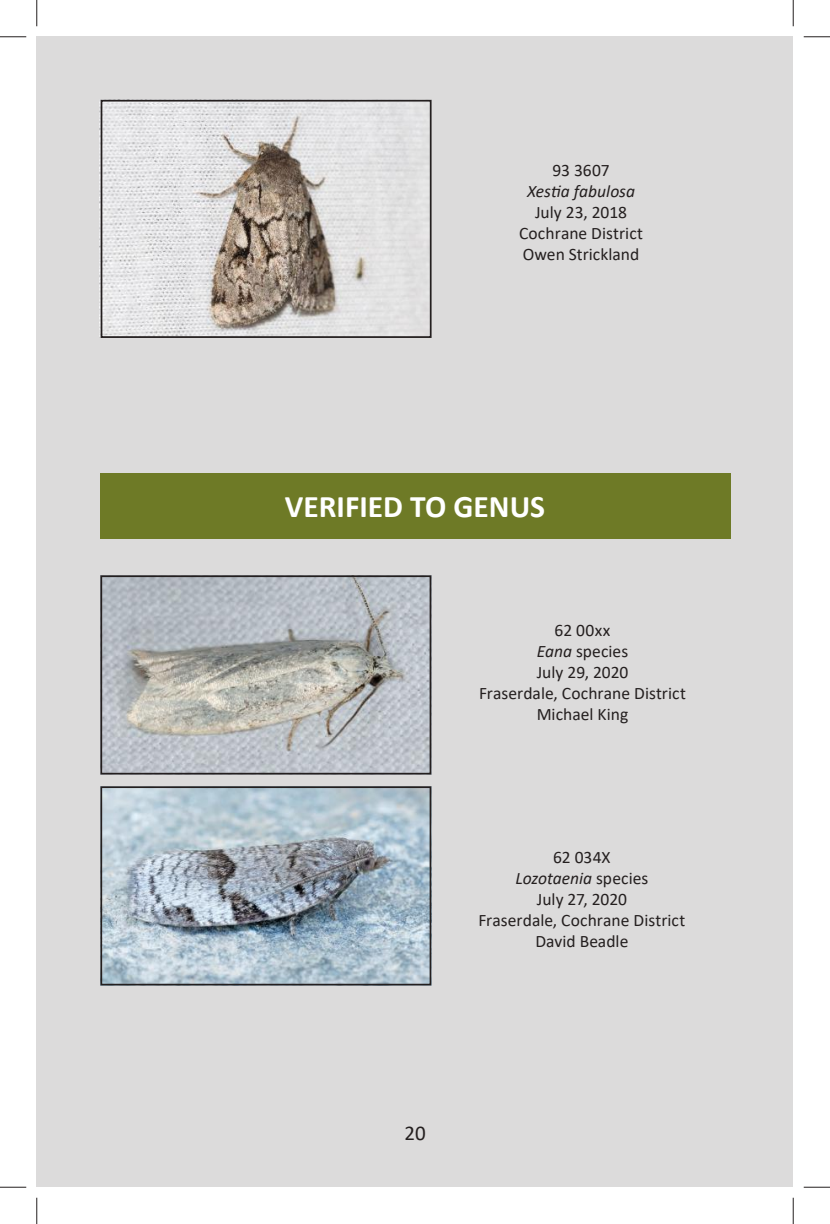
<style>
.page{position:relative;width:830px;height:1224px;background:#fff}
.page>*{position:absolute;margin:0;border:0;box-sizing:border-box;transform-origin:0 0}
.t1{font:700 31.5px "Calibri";color:#fff}
.t2{font:21px "Calibri";color:#241f1f}
.t3{font:17.5px/21px "Calibri";letter-spacing:.005em;color:#241f1f;text-align:center}
.t4{font:italic 17.5px "Calibri";color:#241f1f}
.s1{font-style:italic}
</style>
<div class="page">
<div style="left:37px;top:37px;width:756px;height:1149px;background:#dcdbdb"></div>
<div style="left:100px;top:473px;width:630px;height:66px;background:#6e7a26"></div>
<img style="left:103px;top:578px;width:325px;height:193px">
<div style="left:100px;top:575px;width:331px;height:199px;border:2px solid #241f1f"></div>
<img style="left:103px;top:789px;width:325px;height:193px">
<div style="left:100px;top:786px;width:331px;height:199px;border:2px solid #241f1f"></div>
<img style="left:100px;top:100px;width:328px;height:238px">
<div style="left:101px;top:100px;width:330px;height:238px;border:2px solid #241f1f"></div>
<svg style="left:0;top:36px;width:26px;height:1px"></svg>
<svg style="left:803px;top:36px;width:27px;height:1px"></svg>
<svg style="left:0;top:1186px;width:26px;height:1px"></svg>
<svg style="left:803px;top:1186px;width:27px;height:1px"></svg>
<svg style="left:36px;top:0;width:1px;height:26px"></svg>
<svg style="left:36px;top:1197px;width:1px;height:26px"></svg>
<svg style="left:792px;top:0;width:1px;height:26px"></svg>
<svg style="left:792px;top:1197px;width:1px;height:26px"></svg>
<p class="t3" style="left:552px;top:159px;width:59px">93 3607</p>
<p class="t4" style="left:527px;top:179px;width:109px">Xestia fabulosa</p>
<p class="t3" style="left:519px;top:201px;width:126px">July 23, 2018<br>Cochrane District<br>Owen Strickland</p>
<h1 class="t1" style="left:285px;top:484px;width:262px">VERIFIED TO GENUS</h1>
<p class="t3" style="left:479px;top:619px;width:208px">62 00xx<br><span class="s1">Eana</span> species<br>July 29, 2020<br>Fraserdale, Cochrane District<br>Michael King</p>
<p class="t3" style="left:478px;top:845px;width:208px">62 034X<br><span class="s1">Lozotaenia</span> species<br>July 27, 2020<br>Fraserdale, Cochrane District<br>David Beadle</p>
<p class="t2" style="left:404px;top:1118px;width:23px">20</p>
</div>
